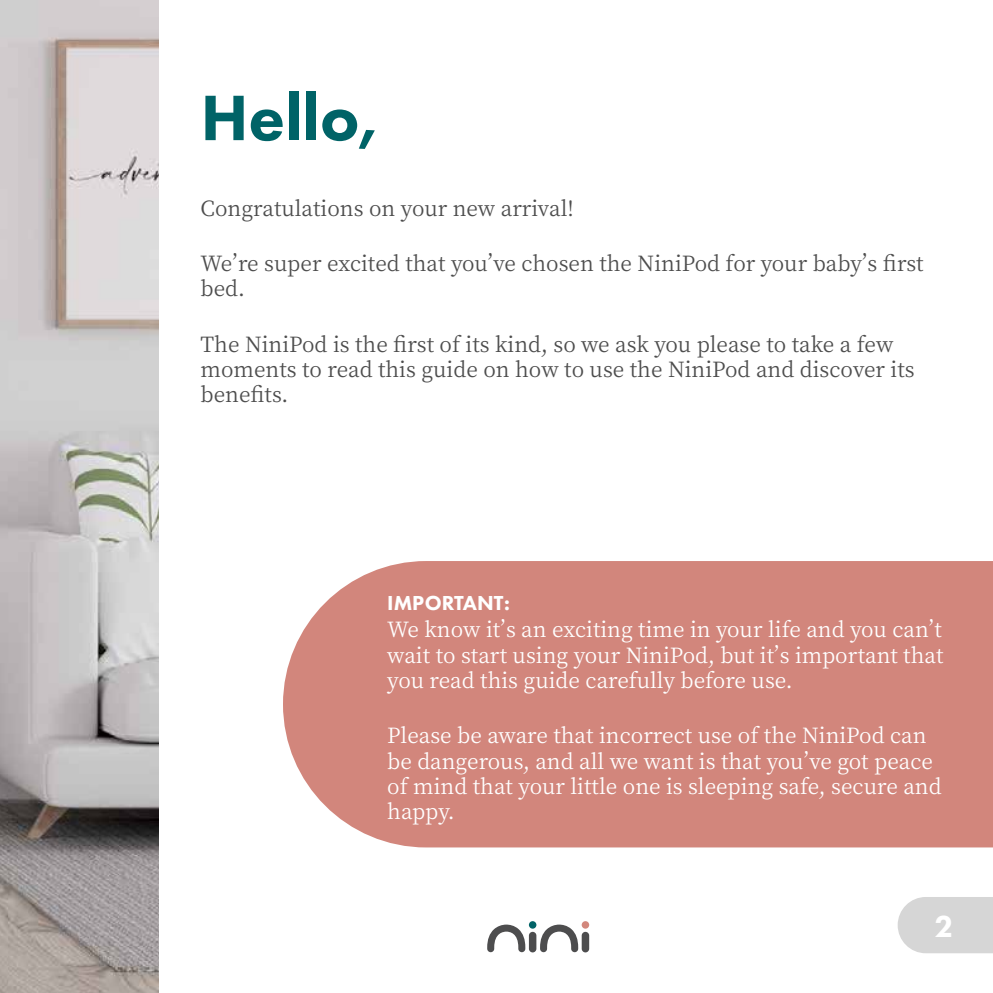
<style>
.page{position:relative;width:993px;height:993px;background:#fff}
.page>*{position:absolute;margin:0;border:0;box-sizing:border-box;transform-origin:0 0}
.t1{font:800 66.5px "Futura PT";color:#006367}
.t2{font:800 31.5px "Futura PT";color:#fff}
.t3{font:21px/25.2px "Noto Serif SC";color:#fff;text-align:justify}
.t4{font:21px/25.2px "Noto Serif SC";color:#4d4d4d}
.t5{font:800 21px "Futura PT";color:#fff}
</style>
<div class="page">
<svg style="left:897px;top:897px;width:95px;height:55px;background:#d8d8d8"></svg>
<svg style="left:540px;top:924px;width:38px;height:27px"></svg>
<div style="left:528px;top:931px;width:8px;height:21px;background:#4d4d4e;border-radius:4px"></div>
<svg style="left:528px;top:920px;width:8px;height:8px"></svg>
<div style="left:581px;top:931px;width:8px;height:21px;background:#4d4d4e;border-radius:4px"></div>
<svg style="left:581px;top:920px;width:8px;height:8px"></svg>
<svg style="left:487px;top:924px;width:38px;height:27px"></svg>
<img style="left:0;top:0;width:159px;height:992px">
<div style="left:283px;top:561px;width:709px;height:286px;background:#d2867c"></div>
<h1 class="t1" style="left:200px;top:76px;width:179px">Hello,</h1>
<p class="t4" style="left:200px;top:196px;width:374px">Congratulations on your new arrival!</p>
<p class="t4" style="left:200px;top:251px;width:724px">We’re super excited that you’ve chosen the NiniPod for your baby’s first bed.</p>
<p class="t4" style="left:200px;top:331px;width:715px">The NiniPod is the first of its kind, so we ask you please to take a few moments to read this guide on how to use the NiniPod and discover its benefits.</p>
<p class="t5" style="left:387px;top:589px;width:124px">IMPORTANT:</p>
<p class="t3" style="left:387px;top:617px;width:557px">We know it’s an exciting time in your life and you can’t wait to start using your NiniPod, but it’s important that you read this guide carefully before use.</p>
<p class="t3" style="left:387px;top:723px;width:555px;text-align:left">Please be aware that incorrect use of the NiniPod can be dangerous, and all we want is that you’ve got peace of mind that your little one is sleeping safe, secure and happy.</p>
<h2 class="t2" style="left:934px;top:906px;width:20px">2</h2>
</div>
